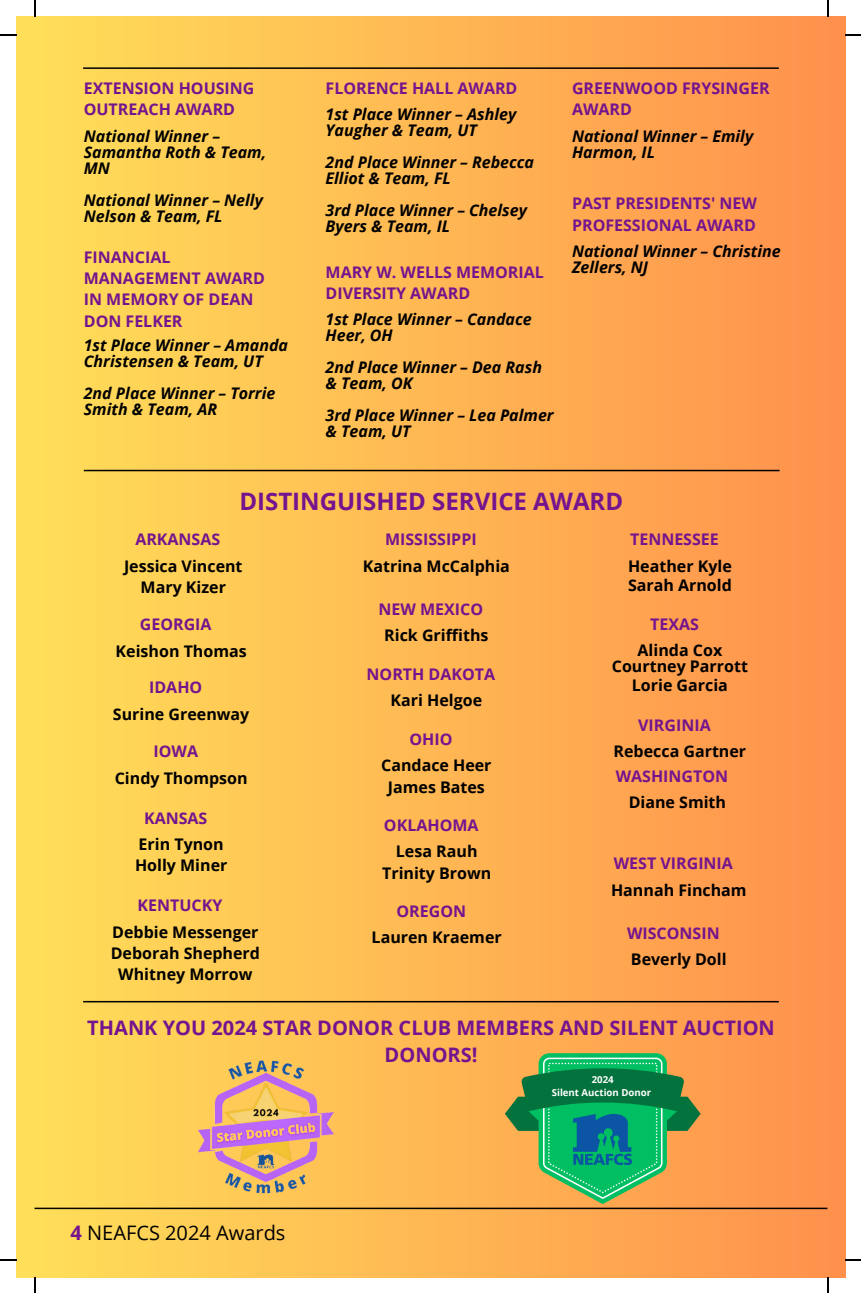
<style>
.page{position:relative;width:861px;height:1293px;background:#fff}
.page>*{position:absolute;margin:0;border:0;box-sizing:border-box;transform-origin:0 0}
.t1{font:700 24px "Open Sans";color:#74148f}
.t2{font:700 20px/27px "Open Sans";color:#74148f;text-align:center}
.t3{font:20px "Open Sans";color:#000}
.t4{font:italic 700 16px/16px "Open Sans";color:#000}
.t5{font:700 16px/21.4px "Open Sans";color:#74148f}
.t6{font:700 16px/21.4px "Open Sans";color:#000;text-align:center}
.t7{font:700 9.6px "Open Sans";color:#fff}
.s1{font-weight:700;color:#74148f}
</style>
<div class="page">
<div style="left:16px;top:16px;width:828px;height:1260px;background:linear-gradient(to right,#fedf59,#fe904d)"></div>
<hr style="left:34px;top:1207px;width:792px;height:1px;background:#000">
<hr style="left:83px;top:67px;width:695px;height:2px;background:#000">
<hr style="left:84px;top:469px;width:695px;height:2px;background:#000">
<hr style="left:83px;top:1000px;width:695px;height:2px;background:#000">
<img style="left:189px;top:1050px;width:153px;height:153px">
<svg style="left:504px;top:1052px;width:195px;height:151px;background:#67a457"></svg>
<img style="left:573px;top:1114px;width:58px;height:49px">
<svg style="left:34px;top:0;width:2px;height:16px"></svg>
<svg style="left:0;top:34px;width:16px;height:2px"></svg>
<svg style="left:827px;top:0;width:1px;height:16px"></svg>
<svg style="left:844px;top:34px;width:16px;height:2px"></svg>
<svg style="left:34px;top:1276px;width:2px;height:16px"></svg>
<svg style="left:0;top:1259px;width:16px;height:1px"></svg>
<svg style="left:826px;top:1276px;width:2px;height:16px"></svg>
<svg style="left:844px;top:1258px;width:16px;height:2px"></svg>
<h4 class="t5" style="left:84px;top:77px;width:172px">EXTENSION HOUSING<br>OUTREACH AWARD</h4>
<h5 class="t4" style="left:84px;top:128px;width:184px">National Winner –<br>Samantha Roth &amp; Team,<br>MN</h5>
<h4 class="t4" style="left:84px;top:192px;width:180px">National Winner – Nelly<br>Nelson &amp; Team, FL</h4>
<h5 class="t5" style="left:84px;top:245px;width:183px">FINANCIAL<br>MANAGEMENT AWARD<br>IN MEMORY OF DEAN<br>DON FELKER</h5>
<h2 class="t4" style="left:84px;top:337px;width:205px">1st Place Winner – Amanda<br>Christensen &amp; Team, UT</h2>
<p class="t4" style="left:84px;top:385px;width:193px">2nd Place Winner – Torrie<br>Smith &amp; Team, AR</p>
<p class="t5" style="left:325px;top:77px;width:193px">FLORENCE HALL AWARD</p>
<p class="t4" style="left:325px;top:106px;width:192px">1st Place Winner – Ashley<br>Yaugher &amp; Team, UT</p>
<p class="t4" style="left:325px;top:154px;width:210px">2nd Place Winner – Rebecca<br>Elliot &amp; Team, FL</p>
<p class="t4" style="left:325px;top:202px;width:203px">3rd Place Winner – Chelsey<br>Byers &amp; Team, IL</p>
<h5 class="t5" style="left:325px;top:260px;width:220px">MARY W. WELLS MEMORIAL<br>DIVERSITY AWARD</h5>
<h4 class="t4" style="left:325px;top:311px;width:207px">1st Place Winner – Candace<br>Heer, OH</h4>
<h5 class="t4" style="left:325px;top:359px;width:218px">2nd Place Winner – Dea Rash &amp; Team, OK</h5>
<h4 class="t4" style="left:325px;top:407px;width:229px">3rd Place Winner – Lea Palmer &amp; Team, UT</h4>
<h5 class="t5" style="left:571px;top:77px;width:199px">GREENWOOD FRYSINGER<br>AWARD</h5>
<h4 class="t4" style="left:571px;top:128px;width:183px">National Winner – Emily<br>Harmon, IL</h4>
<h5 class="t5" style="left:571px;top:192px;width:186px">PAST PRESIDENTS' NEW<br>PROFESSIONAL AWARD</h5>
<h5 class="t4" style="left:571px;top:243px;width:210px">National Winner – Christine<br>Zellers, NJ</h5>
<h4 class="t1" style="left:239px;top:484px;width:385px">DISTINGUISHED SERVICE AWARD</h4>
<h5 class="t5" style="left:135px;top:528px;width:86px">ARKANSAS</h5>
<h5 class="t6" style="left:124px;top:554px;width:120px">Jessica Vincent<br>Mary Kizer</h5>
<h4 class="t5" style="left:140px;top:612px;width:73px">GEORGIA</h4>
<h5 class="t6" style="left:116px;top:639px;width:132px">Keishon Thomas</h5>
<h5 class="t5" style="left:149px;top:676px;width:55px">IDAHO</h5>
<h5 class="t6" style="left:113px;top:702px;width:138px">Surine Greenway</h5>
<h1 class="t5" style="left:153px;top:740px;width:46px">IOWA</h1>
<h4 class="t6" style="left:115px;top:766px;width:134px">Cindy Thompson</h4>
<h4 class="t5" style="left:144px;top:806px;width:65px">KANSAS</h4>
<h5 class="t6" style="left:135px;top:833px;width:94px;text-align:left">Erin Tynon<br>Holly Miner</h5>
<h5 class="t5" style="left:137px;top:893px;width:86px">KENTUCKY</h5>
<h5 class="t6" style="left:111px;top:920px;width:151px">Debbie Messenger<br>Deborah Shepherd<br>Whitney Morrow</h5>
<h4 class="t5" style="left:385px;top:528px;width:93px">MISSISSIPPI</h4>
<h5 class="t6" style="left:362px;top:555px;width:148px">Katrina McCalphia</h5>
<h5 class="t5" style="left:378px;top:597px;width:106px">NEW MEXICO</h5>
<h4 class="t6" style="left:384px;top:624px;width:106px">Rick Griffiths</h4>
<h5 class="t5" style="left:366px;top:662px;width:130px">NORTH DAKOTA</h5>
<h4 class="t6" style="left:390px;top:689px;width:93px">Kari Helgoe</h4>
<h5 class="t5" style="left:409px;top:727px;width:44px">OHIO</h5>
<h4 class="t6" style="left:381px;top:754px;width:112px">Candace Heer<br>James Bates</h4>
<h5 class="t5" style="left:384px;top:813px;width:96px">OKLAHOMA</h5>
<h4 class="t6" style="left:382px;top:840px;width:111px">Lesa Rauh<br>Trinity Brown</h4>
<h4 class="t5" style="left:396px;top:899px;width:71px">OREGON</h4>
<h5 class="t6" style="left:371px;top:926px;width:131px">Lauren Kraemer</h5>
<h5 class="t5" style="left:629px;top:528px;width:90px">TENNESSEE</h5>
<h4 class="t6" style="left:627px;top:556px;width:105px;line-height:18.6px;text-align:left">Heather Kyle<br>Sarah Arnold</h4>
<h5 class="t5" style="left:649px;top:612px;width:50px">TEXAS</h5>
<h4 class="t6" style="left:611px;top:642px;width:138px;line-height:16px">Alinda Cox<br>Courtney Parrott</h4>
<h4 class="t6" style="left:631px;top:674px;width:97px">Lorie Garcia</h4>
<h5 class="t5" style="left:638px;top:713px;width:74px">VIRGINIA</h5>
<h4 class="t6" style="left:613px;top:740px;width:134px">Rebecca Gartner</h4>
<h5 class="t5" style="left:615px;top:764px;width:114px">WASHINGTON</h5>
<h4 class="t6" style="left:628px;top:791px;width:99px">Diane Smith</h4>
<h5 class="t5" style="left:613px;top:852px;width:121px">WEST VIRGINIA</h5>
<h4 class="t6" style="left:610px;top:879px;width:137px">Hannah Fincham</h4>
<h5 class="t5" style="left:626px;top:921px;width:94px">WISCONSIN</h5>
<h4 class="t6" style="left:630px;top:948px;width:97px">Beverly Doll</h4>
<h4 class="t2" style="left:87px;top:1013px;width:688px">THANK YOU 2024 STAR DONOR CLUB MEMBERS AND SILENT AUCTION<br>DONORS!</h4>
<h5 class="t3" style="left:70px;top:1218px;width:216px"><span class="s1">4</span> NEAFCS 2024 Awards</h5>
<h4 class="t7" style="left:591px;top:1072px;width:23px">2024</h4>
<h5 class="t7" style="left:551px;top:1085px;width:101px">Silent Auction Donor</h5>
</div>
